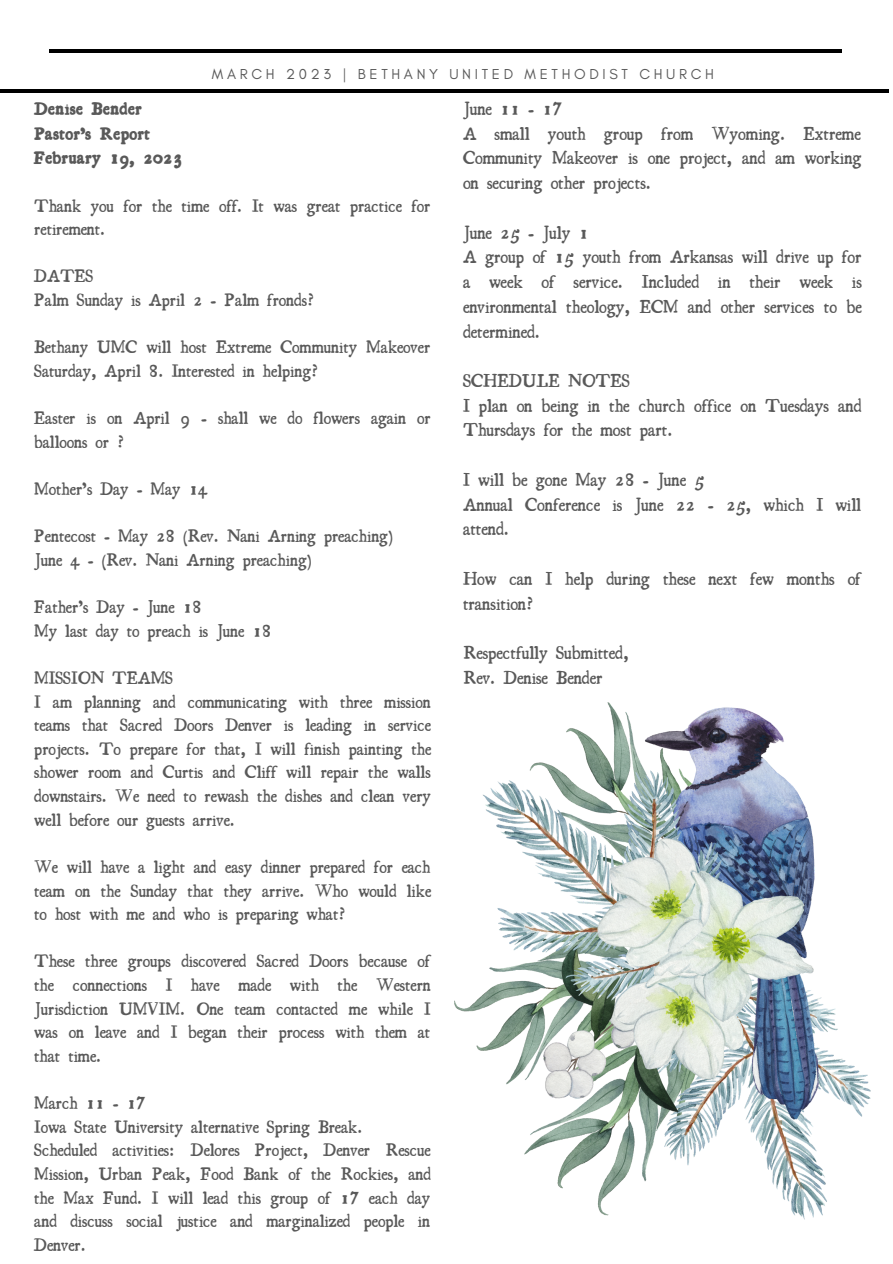
<style>
.page{position:relative;width:893px;height:1264px;background:#fff}
.page>*{position:absolute;margin:0;border:0;box-sizing:border-box;transform-origin:0 0}
.t1{font:18px/24.8px "Essays 1743";color:#595959}
.t2{font:17.4px/23.5px "Essays 1743";color:#595959;text-align:justify}
.t3{font:700 17.4px "Essays 1743";color:#595959}
.t4{font:14.7px "Glacial Indifference";letter-spacing:.25em;color:#595959}
</style>
<div class="page">
<hr style="left:49px;top:49px;width:793px;height:4px;background:#000">
<hr style="left:0;top:89px;width:888px;height:4px;background:#000">
<img style="left:454px;top:702px;width:416px;height:517px">
<p class="t4" style="left:212px;top:65px;width:503px">MARCH 2023 | BETHANY UNITED METHODIST CHURCH</p>
<p class="t3" style="left:34px;top:97px;width:109px">Denise Bender</p>
<p class="t3" style="left:34px;top:122px;width:117px">Pastor’s Report</p>
<p class="t3" style="left:34px;top:147px;width:150px">February 19, 2023</p>
<p class="t2" style="left:34px;top:193px;width:397px">Thank you for the time off. It was great practice for retirement.</p>
<p class="t2" style="left:34px;top:264px;width:60px">DATES</p>
<p class="t2" style="left:34px;top:288px;width:282px">Palm Sunday is April 2 - Palm fronds?</p>
<p class="t2" style="left:34px;top:335px;width:397px">Bethany UMC will host Extreme Community Makeover<br>Saturday, April 8. Interested in helping?</p>
<p class="t2" style="left:34px;top:406px;width:398px">Easter is on April 9 - shall we do flowers again or balloons or ?</p>
<p class="t2" style="left:34px;top:477px;width:175px">Mother’s Day - May 14</p>
<p class="t2" style="left:34px;top:524px;width:359px">Pentecost - May 28 (Rev. Nani Arning preaching)</p>
<p class="t2" style="left:34px;top:547px;width:278px">June 4 - (Rev. Nani Arning preaching)</p>
<p class="t2" style="left:34px;top:595px;width:169px">Father’s Day - June 18</p>
<p class="t2" style="left:34px;top:618px;width:238px">My last day to preach is June 18</p>
<p class="t2" style="left:34px;top:665px;width:140px">MISSION TEAMS</p>
<p class="t2" style="left:34px;top:689px;width:398px">I am planning and communicating with three mission teams that Sacred Doors Denver is leading in service projects. To prepare for that, I will finish painting the shower room and Curtis and Cliff will repair the walls downstairs. We need to rewash the dishes and clean very well before our guests arrive.</p>
<p class="t2" style="left:34px;top:854px;width:398px">We will have a light and easy dinner prepared for each team on the Sunday that they arrive. Who would like to host with me and who is preparing what?</p>
<p class="t2" style="left:34px;top:949px;width:398px">These three groups discovered Sacred Doors because of the connections I have made with the Western Jurisdiction UMVIM. One team contacted me while I was on leave and I began their process with them at that time.</p>
<p class="t2" style="left:34px;top:1090px;width:113px">March 11 - 17</p>
<p class="t2" style="left:34px;top:1114px;width:330px">Iowa State University alternative Spring Break.</p>
<p class="t2" style="left:34px;top:1138px;width:398px">Scheduled activities: Delores Project, Denver Rescue Mission, Urban Peak, Food Bank of the Rockies, and the Max Fund. I will lead this group of 17 each day and discuss social justice and marginalized people in Denver.</p>
<p class="t1" style="left:463px;top:96px;width:101px">June 11 - 17</p>
<p class="t1" style="left:463px;top:121px;width:400px;text-align:justify">A small youth group from Wyoming. Extreme Community Makeover is one project, and am working on securing other projects.</p>
<p class="t1" style="left:463px;top:219px;width:127px">June 25 - July 1</p>
<p class="t1" style="left:463px;top:244px;width:400px;text-align:justify">A group of 15 youth from Arkansas will drive up for a week of service. Included in their week is environmental theology, ECM and other services to be determined.</p>
<p class="t1" style="left:463px;top:368px;width:168px">SCHEDULE NOTES</p>
<p class="t1" style="left:463px;top:393px;width:400px">I plan on being in the church office on Tuesdays and<br>Thursdays for the most part.</p>
<p class="t1" style="left:463px;top:467px;width:243px">I will be gone May 28 - June 5</p>
<p class="t1" style="left:463px;top:491px;width:399px">Annual Conference is June 22 - 25, which I will attend.</p>
<p class="t1" style="left:463px;top:566px;width:399px">How can I help during these next few months of transition?</p>
<p class="t1" style="left:463px;top:640px;width:167px">Respectfully Submitted,</p>
<p class="t1" style="left:463px;top:665px;width:141px">Rev. Denise Bender</p>
</div>
